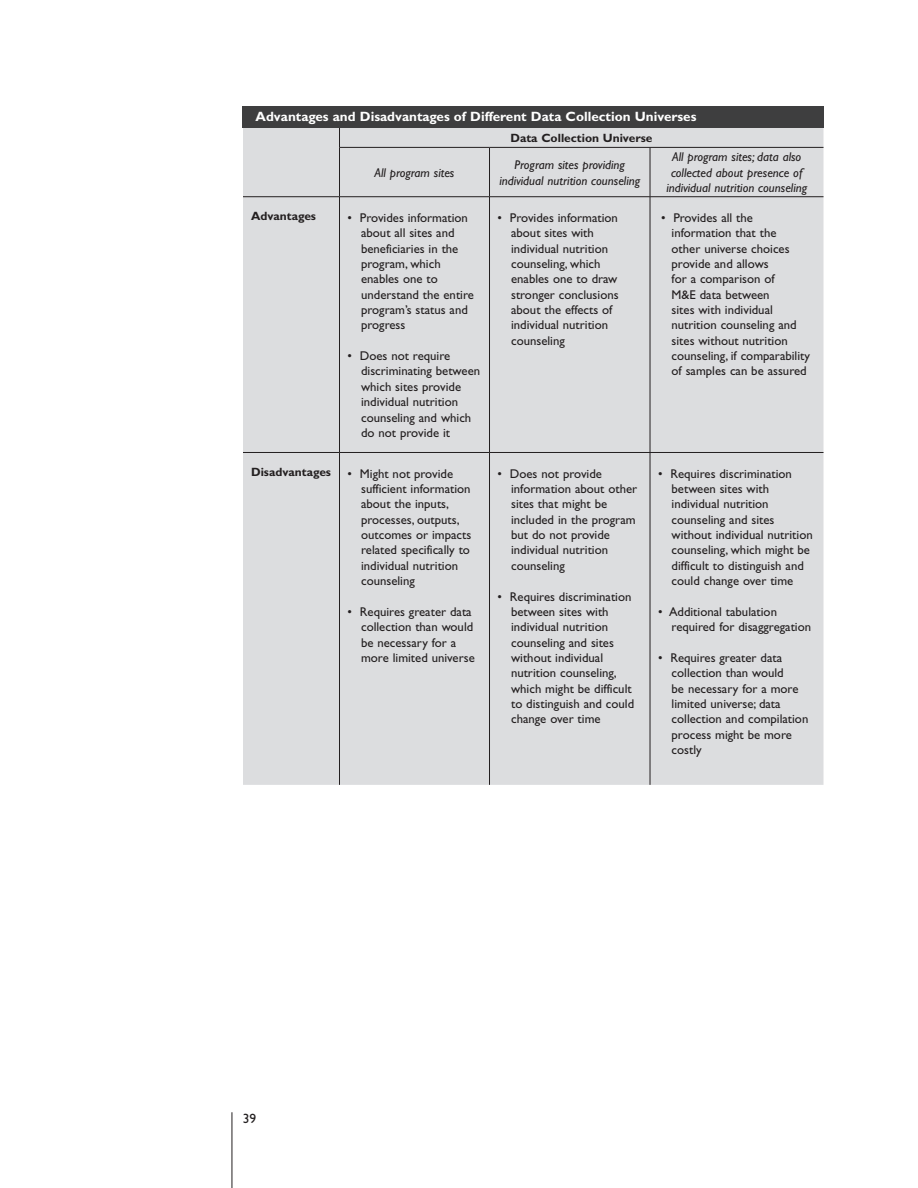
<style>
.page{position:relative;width:918px;height:1188px;background:#fff}
.page>*{position:absolute;margin:0;border:0;box-sizing:border-box;transform-origin:0 0}
.t1{font:700 13.5px "Gill Sans";color:#fff}
.t2{font:13.5px "Gill Sans";color:#231f20}
.t3{font:12.75px/15.3px "Gill Sans";color:#231f20}
.t4{font:italic 12.75px/15.3px "Gill Sans";color:#231f20;text-align:center}
.t5{font:700 12px "Gill Sans";color:#231f20}
</style>
<div class="page">
<hr style="left:232px;top:1112px;width:1px;height:76px;background:#231f20">
<div style="left:243px;top:128px;width:581px;height:657px;background:#dcdddf"></div>
<svg style="left:339px;top:128px;width:1px;height:19px"></svg>
<hr style="left:339px;top:147px;width:151px;height:1px;background:#231f20">
<hr style="left:339px;top:148px;width:1px;height:49px;background:#231f20">
<hr style="left:490px;top:147px;width:160px;height:1px;background:#231f20">
<hr style="left:489px;top:148px;width:1px;height:49px;background:#231f20">
<hr style="left:650px;top:147px;width:174px;height:1px;background:#231f20">
<hr style="left:650px;top:148px;width:1px;height:49px;background:#231f20">
<hr style="left:243px;top:196px;width:97px;height:1px;background:#231f20">
<hr style="left:340px;top:196px;width:150px;height:1px;background:#231f20">
<hr style="left:339px;top:197px;width:1px;height:255px;background:#231f20">
<hr style="left:490px;top:196px;width:160px;height:1px;background:#231f20">
<hr style="left:489px;top:197px;width:1px;height:255px;background:#231f20">
<hr style="left:650px;top:196px;width:174px;height:1px;background:#231f20">
<hr style="left:650px;top:197px;width:1px;height:255px;background:#231f20">
<hr style="left:243px;top:452px;width:97px;height:1px;background:#231f20">
<hr style="left:340px;top:452px;width:150px;height:1px;background:#231f20">
<hr style="left:339px;top:453px;width:1px;height:332px;background:#231f20">
<hr style="left:490px;top:452px;width:160px;height:1px;background:#231f20">
<hr style="left:489px;top:453px;width:1px;height:332px;background:#231f20">
<hr style="left:650px;top:452px;width:174px;height:1px;background:#231f20">
<hr style="left:650px;top:453px;width:1px;height:332px;background:#231f20">
<div style="left:242px;top:106px;width:582px;height:22px;background:#3e3e3f"></div>
<p class="t1" style="left:256px;top:108px;width:442px">Advantages and Disadvantages of Different Data Collection Universes</p>
<p class="t5" style="left:510px;top:131px;width:144px">Data Collection Universe</p>
<p class="t4" style="left:375px;top:165px;width:81px">All program sites</p>
<p class="t4" style="left:499px;top:157px;width:142px">Program sites providing individual nutrition counseling</p>
<p class="t4" style="left:666px;top:150px;width:142px">All program sites; data also collected about presence of individual nutrition counseling</p>
<p class="t5" style="left:251px;top:209px;width:66px">Advantages</p>
<p class="t3" style="left:361px;top:210px;width:114px;text-indent:-14px">• Provides information about all sites and beneficiaries in the program, which enables one to understand the entire program’s status and progress</p>
<p class="t3" style="left:361px;top:348px;width:121px;text-indent:-14px">• Does not require discriminating between which sites provide individual nutrition counseling and which do not provide it</p>
<p class="t5" style="left:251px;top:465px;width:81px">Disadvantages</p>
<p class="t3" style="left:361px;top:466px;width:112px;text-indent:-14px">• Might not provide sufficient information about the inputs, processes, outputs, outcomes or impacts related specifically to individual nutrition counseling</p>
<p class="t3" style="left:361px;top:604px;width:115px;text-indent:-14px">• Requires greater data collection than would be necessary for a more limited universe</p>
<p class="t3" style="left:511px;top:210px;width:109px;text-indent:-14px">• Provides information about sites with individual nutrition counseling, which enables one to draw stronger conclusions about the effects of individual nutrition counseling</p>
<p class="t3" style="left:672px;top:210px;width:140px;text-indent:-11px">• Provides all the information that the<br>other universe choices provide and allows<br>for a comparison of<br>M&amp;E data between<br>sites with individual nutrition counseling and sites without nutrition counseling, if comparability of samples can be assured</p>
<p class="t3" style="left:511px;top:466px;width:128px;text-indent:-14px">• Does not provide information about other sites that might be included in the program but do not provide individual nutrition counseling</p>
<p class="t3" style="left:511px;top:589px;width:125px;text-indent:-14px">• Requires discrimination between sites with individual nutrition counseling and sites without individual nutrition counseling, which might be difficult to distinguish and could change over time</p>
<p class="t3" style="left:672px;top:466px;width:143px;text-indent:-14px">• Requires discrimination between sites with individual nutrition counseling and sites without individual nutrition counseling, which might be difficult to distinguish and could change over time</p>
<p class="t3" style="left:672px;top:604px;width:141px;text-indent:-14px">• Additional tabulation required for disaggregation</p>
<p class="t3" style="left:672px;top:650px;width:138px;text-indent:-14px">• Requires greater data collection than would<br>be necessary for a more limited universe; data collection and compilation process might be more costly</p>
<p class="t2" style="left:243px;top:1110px;width:15px">39</p>
</div>
